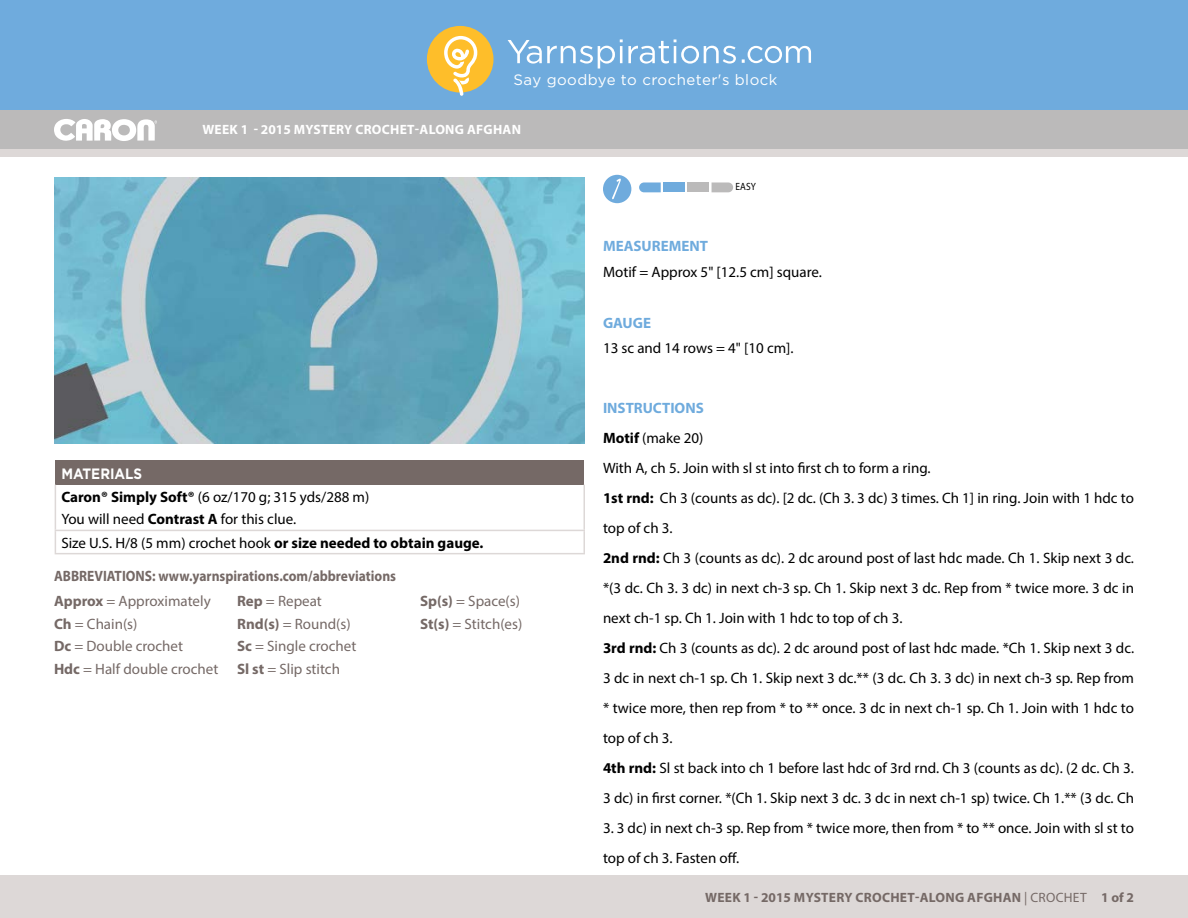
<style>
.page{position:relative;width:1188px;height:918px;background:#fff}
.page>*{position:absolute;margin:0;border:0;box-sizing:border-box;transform-origin:0 0}
.t1{font:15px/30px "Myriad Pro";color:#000}
.t2{font:15px/22.5px "Myriad Pro";color:#756966}
.t3{font:700 15px/25.5px "Myriad Pro";color:#756966;scale:.9 1}
.t4{font:15px "Gotham";letter-spacing:.03em;color:#fff}
.t5{font:700 15px "Myriad Pro";color:#6fabdd}
.t6{font:700 15px "Gotham";color:#fff;scale:.9 1}
.t7{font:700 13.5px "Myriad Pro";letter-spacing:.02em;color:#756966}
.t8{font:700 13.5px "Myriad Pro";letter-spacing:.02em;color:#fff}
.t9{font:10.5px "Myriad Pro";color:#000;scale:.9 1}
.s1{font-weight:700}
.s2{font-weight:400}
.s3{font-weight:700;color:#6fabdd}
</style>
<div class="page">
<div style="left:0;top:149px;width:1188px;height:769px;background:#ddd8d7"></div>
<div style="left:0;top:0;width:1188px;height:116px;background:#6fabdd"></div>
<div style="left:0;top:158px;width:1188px;height:717px;background:#fff"></div>
<div style="left:0;top:111px;width:1188px;height:38px;background:#bbbaba"></div>
<svg style="left:508px;top:39px;width:228px;height:30px"></svg>
<svg style="left:742px;top:46px;width:69px;height:17px"></svg>
<svg style="left:54px;top:119px;width:103px;height:22px"></svg>
<div style="left:427px;top:26px;width:66px;height:67px;background:#febe2a;border-radius:50%"></div>
<svg style="left:444px;top:36px;width:33px;height:60px"></svg>
<div style="left:55px;top:460px;width:529px;height:25px;background:#756966"></div>
<hr style="left:55px;top:485px;width:1px;height:45px;background:#ddd8d7">
<svg style="left:55px;top:531px;width:1px;height:22px"></svg>
<hr style="left:584px;top:485px;width:1px;height:45px;background:#ddd8d7">
<svg style="left:584px;top:531px;width:1px;height:22px"></svg>
<hr style="left:55px;top:530px;width:530px;height:1px;background:#ddd8d7">
<hr style="left:55px;top:553px;width:530px;height:1px;background:#ddd8d7">
<svg style="left:639px;top:182px;width:22px;height:10px"></svg>
<div style="left:663px;top:182px;width:22px;height:10px;background:#6fabdd"></div>
<div style="left:687px;top:182px;width:22px;height:10px;background:#bbbaba"></div>
<svg style="left:712px;top:182px;width:21px;height:10px"></svg>
<div style="left:603px;top:175px;width:28px;height:28px;background:#6fabdd;border-radius:50%"></div>
<svg style="left:612px;top:178px;width:9px;height:21px"></svg>
<img style="left:54px;top:177px;width:531px;height:267px">
<p class="t4" style="left:514px;top:71px;width:265px">Say goodbye to crocheter's block</p>
<p class="t8" style="left:202px;top:120px;width:320px">WEEK 1 - 2015 MYSTERY CROCHET-ALONG AFGHAN</p>
<p class="t6" style="left:61px;top:465px;width:91px">MATERIALS</p>
<p class="t1" style="left:61px;top:485px;width:424px;line-height:22.8px"><span class="s1">Caron® Simply Soft®</span> (6 oz/170 g; 315 yds/288 m)<br>You will need <span class="s1">Contrast A</span> for this clue.<br>Size U.S. H/8 (5 mm) crochet hook <span class="s1">or size needed to obtain gauge.</span></p>
<p class="t3" style="left:54px;top:563px;width:382px">ABBREVIATIONS: www.yarnspirations.com/abbreviations<br>Approx <span class="s2">= Approximately</span></p>
<p class="t2" style="left:54px;top:612px;width:166px"><span class="s1">Ch</span> = Chain(s)<br><span class="s1">Dc</span> = Double crochet<br><span class="s1">Hdc</span> = Half double crochet</p>
<p class="t2" style="left:237px;top:590px;width:121px"><span class="s1">Rep</span> = Repeat<br><span class="s1">Rnd(s)</span> = Round(s)<br><span class="s1">Sc</span> = Single crochet<br><span class="s1">Sl st</span> = Slip stitch</p>
<p class="t2" style="left:420px;top:590px;width:104px"><span class="s1">Sp(s)</span> = Space(s)<br><span class="s1">St(s)</span> = Stitch(es)</p>
<p class="t9" style="left:736px;top:180px;width:24px">EASY</p>
<p class="t5" style="left:603px;top:237px;width:107px">MEASUREMENT</p>
<p class="t1" style="left:603px;top:257px;width:220px">Motif = Approx 5" [12.5 cm] square.</p>
<p class="t5" style="left:603px;top:313px;width:50px">GAUGE</p>
<p class="t1" style="left:603px;top:333px;width:192px">13 sc and 14 rows = 4" [10 cm].</p>
<p class="t1" style="left:603px;top:393px;width:533px"><span class="s3">INSTRUCTIONS<br></span><span class="s1">Motif</span> (make 20)<br>With A, ch 5. Join with sl st into first ch to form a ring.<br><span class="s1">1st rnd:</span> Ch 3 (counts as dc). [2 dc. (Ch 3. 3 dc) 3 times. Ch 1] in ring. Join with 1 hdc to top of ch 3.<br><span class="s1">2nd rnd:</span> Ch 3 (counts as dc). 2 dc around post of last hdc made. Ch 1. Skip next 3 dc. *(3 dc. Ch 3. 3 dc) in next ch-3 sp. Ch 1. Skip next 3 dc. Rep from * twice more. 3 dc in next ch-1 sp. Ch 1. Join with 1 hdc to top of ch 3.<br><span class="s1">3rd rnd:</span> Ch 3 (counts as dc). 2 dc around post of last hdc made. *Ch 1. Skip next 3 dc.<br>3 dc in next ch-1 sp. Ch 1. Skip next 3 dc.** (3 dc. Ch 3. 3 dc) in next ch-3 sp. Rep from * twice more, then rep from * to ** once. 3 dc in next ch-1 sp. Ch 1. Join with 1 hdc to top of ch 3.<br><span class="s1">4th rnd:</span> Sl st back into ch 1 before last hdc of 3rd rnd. Ch 3 (counts as dc). (2 dc. Ch 3.<br>3 dc) in first corner. *(Ch 1. Skip next 3 dc. 3 dc in next ch-1 sp) twice. Ch 1.** (3 dc. Ch</p>
<p class="t1" style="left:603px;top:813px;width:532px">3. 3 dc) in next ch-3 sp. Rep from * twice more, then from * to ** once. Join with sl st to top of ch 3. Fasten off.</p>
<p class="t7" style="left:705px;top:889px;width:430px">WEEK 1 - 2015 MYSTERY CROCHET-ALONG AFGHAN <span class="s2">| CROCHET</span> 1 of 2</p>
</div>
